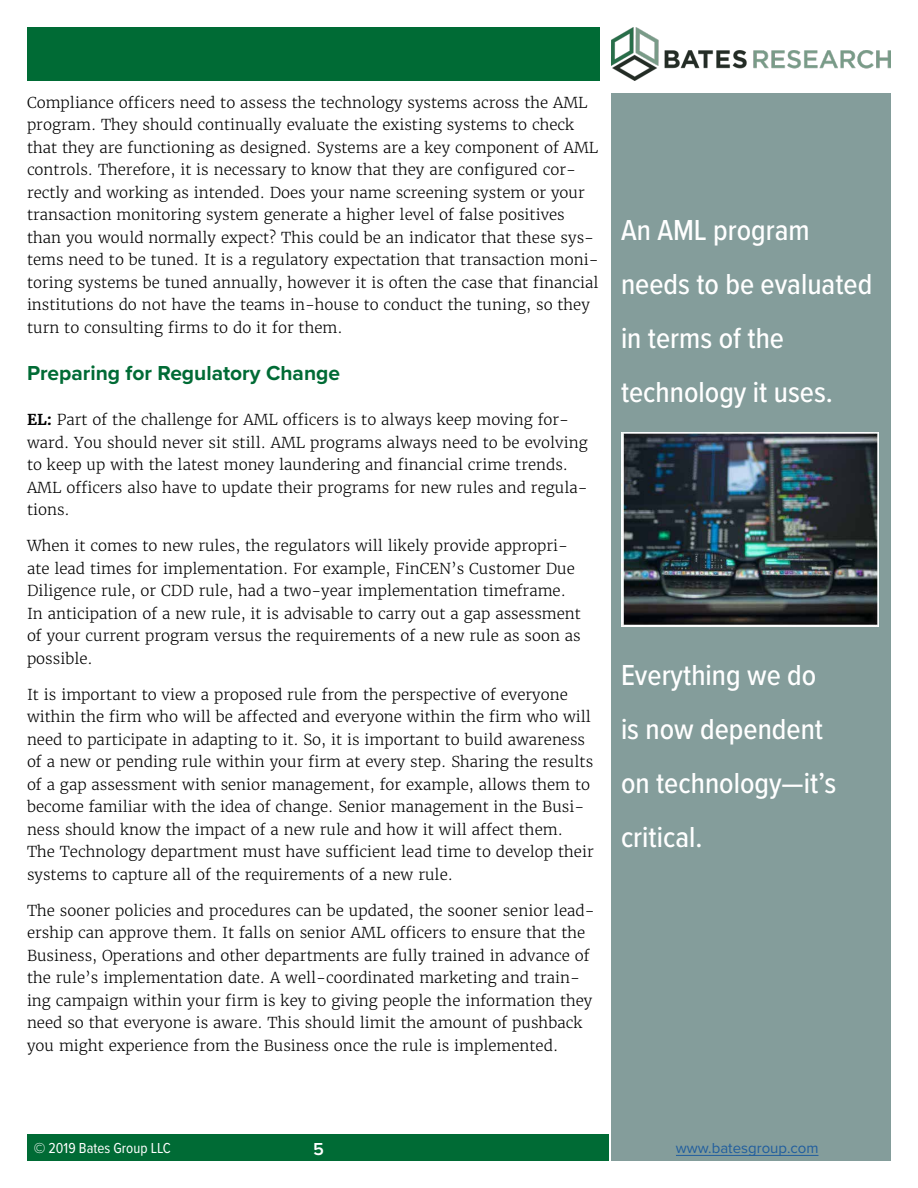
<style>
.page{position:relative;width:918px;height:1188px;background:#fff}
.page>*{position:absolute;margin:0;border:0;box-sizing:border-box;transform-origin:0 0}
.t1{font:500 30px/54px "Proxima Nova Cond";color:#fff}
.t2{font:700 21px "Proxima Nova";color:#006b35}
.t3{font:600 18px "Proxima Nova";color:#fff}
.t4{font:300 15px/22.5px "Merriweather";color:#000}
.t5{font:15px "Proxima Nova Cond";color:#fff}
.t6{font:15px "Proxima Nova";color:#215e9e}
.s1{font-weight:700}
</style>
<div class="page">
<img style="left:612px;top:27px;width:279px;height:54px">
<div style="left:27px;top:27px;width:572px;height:54px;background:#006b35"></div>
<div style="left:611px;top:93px;width:280px;height:1068px;background:#849d9b"></div>
<div style="left:27px;top:1134px;width:581px;height:27px;background:#006b35"></div>
<hr style="left:676px;top:1155px;width:143px;height:1px;background:#215e9e">
<img style="left:621px;top:432px;width:258px;height:194px">
<p class="t4" style="left:27px;top:91px;width:573px">Compliance officers need to assess the technology systems across the AML program. They should continually evaluate the existing systems to check that they are functioning as designed. Systems are a key component of AML controls. Therefore, it is necessary to know that they are configured cor&shy;rectly and working as intended. Does your name screening system or your transaction monitoring system generate a higher level of false positives than you would normally expect? This could be an indicator that these sys&shy;tems need to be tuned. It is a regulatory expectation that transaction moni&shy;toring systems be tuned annually, however it is often the case that financial institutions do not have the teams in-house to conduct the tuning, so they turn to consulting firms to do it for them.</p>
<h2 class="t2" style="left:27px;top:361px;width:315px">Preparing for Regulatory Change</h2>
<p class="t4" style="left:27px;top:409px;width:562px"><span class="s1">EL:</span> Part of the challenge for AML officers is to always keep moving for&shy;ward. You should never sit still. AML programs always need to be evolving to keep up with the latest money laundering and financial crime trends.<br>AML officers also have to update their programs for new rules and regula&shy;tions.</p>
<p class="t4" style="left:27px;top:535px;width:556px">When it comes to new rules, the regulators will likely provide appropri&shy;ate lead times for implementation. For example, FinCEN’s Customer Due Diligence rule, or CDD rule, had a two-year implementation timeframe.<br>In anticipation of a new rule, it is advisable to carry out a gap assessment of your current program versus the requirements of a new rule as soon as possible.</p>
<p class="t4" style="left:27px;top:683px;width:568px">It is important to view a proposed rule from the perspective of everyone within the firm who will be affected and everyone within the firm who will need to participate in adapting to it. So, it is important to build awareness of a new or pending rule within your firm at every step. Sharing the results of a gap assessment with senior management, for example, allows them to become familiar with the idea of change. Senior management in the Busi&shy;ness should know the impact of a new rule and how it will affect them.<br>The Technology department must have sufficient lead time to develop their systems to capture all of the requirements of a new rule.</p>
<p class="t4" style="left:27px;top:899px;width:569px">The sooner policies and procedures can be updated, the sooner senior lead&shy;ership can approve them. It falls on senior AML officers to ensure that the Business, Operations and other departments are fully trained in advance of the rule’s implementation date. A well-coordinated marketing and train&shy;ing campaign within your firm is key to giving people the information they need so that everyone is aware. This should limit the amount of pushback you might experience from the Business once the rule is implemented.</p>
<h1 class="t1" style="left:621px;top:202px;width:253px">An AML program needs to be evaluated in terms of the technology it uses.</h1>
<h1 class="t1" style="left:621px;top:647px;width:217px">Everything we do is now dependent on technology—it’s critical.</h1>
<p class="t5" style="left:34px;top:1137px;width:139px">© 2019 Bates Group LLC</p>
<p class="t3" style="left:313px;top:1138px;width:12px">5</p>
<p class="t6" style="left:676px;top:1139px;width:144px">www.batesgroup.com</p>
</div>
